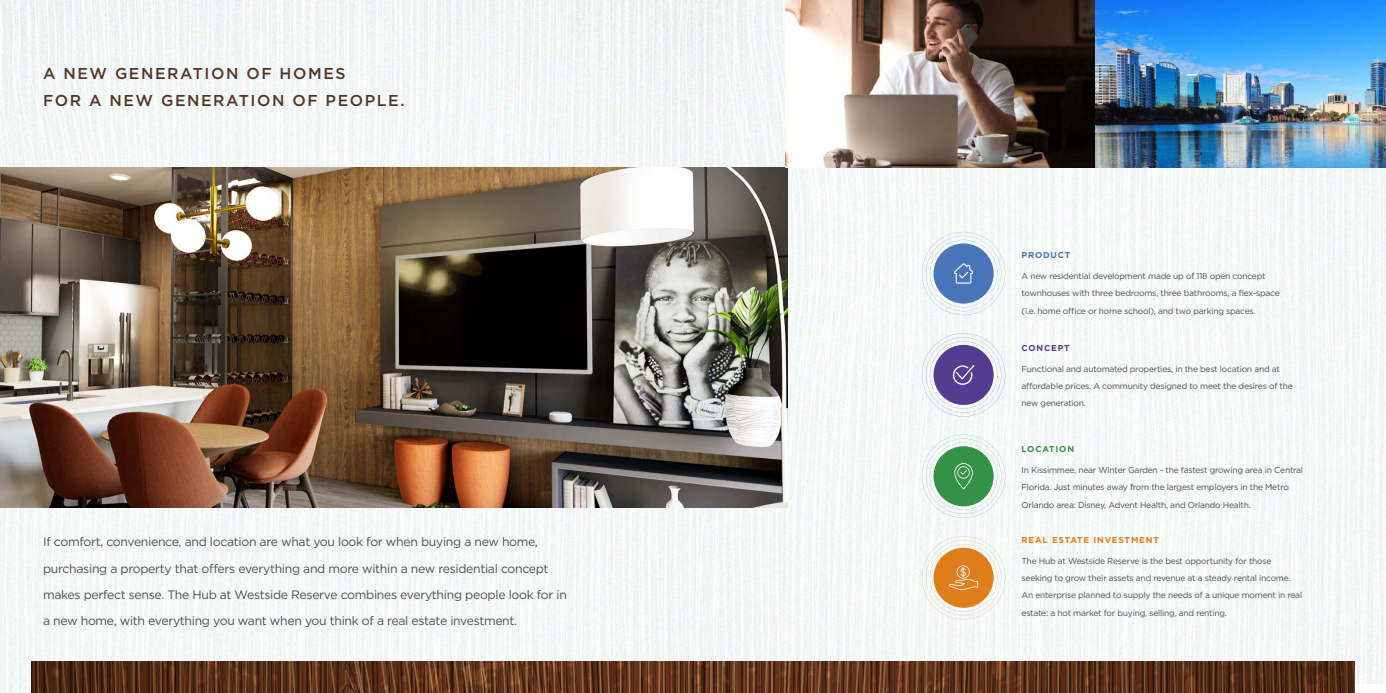
<style>
.page{position:relative;width:1386px;height:693px;background:#fff}
.page>*{position:absolute;margin:0;border:0;box-sizing:border-box;transform-origin:0 0}
.t1{font:500 15.75px/26.2px "Gotham";letter-spacing:.1em;color:#533624}
.t2{font:12.25px/26.2px "Gotham";letter-spacing:-.025em;color:#4f4f4e}
.t3{font:8.49px/17.3px "Gotham";letter-spacing:-.025em;color:#4f4f4e}
.t4{font:700 8.49px "Gotham";letter-spacing:.1em;color:#df7d1a}
.t5{font:700 8.49px "Gotham";letter-spacing:.1em;color:#339243}
.t6{font:700 8.49px "Gotham";letter-spacing:.1em;color:#4974b8}
.t7{font:700 8.49px "Gotham";letter-spacing:.1em;color:#543c90}
</style>
<div class="page">
<div style="left:714px;top:0;width:672px;height:683px;background:#f4f8f8"></div>
<img style="left:0;top:0;width:714px;height:693px">
<img style="left:0;top:168px;width:787px;height:340px">
<svg style="left:922px;top:232px;width:83px;height:83px"></svg>
<svg style="left:922px;top:333px;width:83px;height:84px"></svg>
<svg style="left:922px;top:435px;width:83px;height:83px"></svg>
<svg style="left:922px;top:536px;width:83px;height:83px"></svg>
<img style="left:32px;top:662px;width:1322px;height:31px">
<img style="left:1094px;top:0;width:292px;height:168px">
<img style="left:785px;top:0;width:309px;height:168px">
<svg style="left:642px;top:677px;width:1px;height:12px"></svg>
<svg style="left:693px;top:677px;width:1px;height:12px"></svg>
<h1 class="t1" style="left:43px;top:62px;width:363px">A NEW GENERATION OF HOMES<br>FOR A NEW GENERATION OF PEOPLE.</h1>
<p class="t2" style="left:43px;top:529px;width:525px">If comfort, convenience, and location are what you look for when buying a new home, purchasing a property that offers everything and more within a new residential concept makes perfect sense. The Hub at Westside Reserve combines everything people look for in a new home, with everything you want when you think of a real estate investment.</p>
<p class="t6" style="left:1022px;top:251px;width:50px">PRODUCT</p>
<p class="t3" style="left:1022px;top:268px;width:260px">A new residential development made up of 118 open concept townhouses with three bedrooms, three bathrooms, a flex-space (i.e. home office or home school), and two parking spaces.</p>
<p class="t7" style="left:1022px;top:344px;width:50px">CONCEPT</p>
<p class="t3" style="left:1022px;top:360px;width:273px">Functional and automated properties, in the best location and at affordable prices. A community designed to meet the desires of the new generation.</p>
<p class="t5" style="left:1022px;top:446px;width:54px">LOCATION</p>
<p class="t3" style="left:1022px;top:461px;width:283px">In Kissimmee, near Winter Garden - the fastest growing area in Central<br>Florida. Just minutes away from the largest employers in the Metro<br>Orlando area: Disney, Advent Health, and Orlando Health.</p>
<p class="t4" style="left:1022px;top:536px;width:139px">REAL ESTATE INVESTMENT</p>
<p class="t3" style="left:1022px;top:552px;width:282px">The Hub at Westside Reserve is the best opportunity for those seeking to grow their assets and revenue at a steady rental income.<br>An enterprise planned to supply the needs of a unique moment in real estate: a hot market for buying, selling, and renting.</p>
</div>
